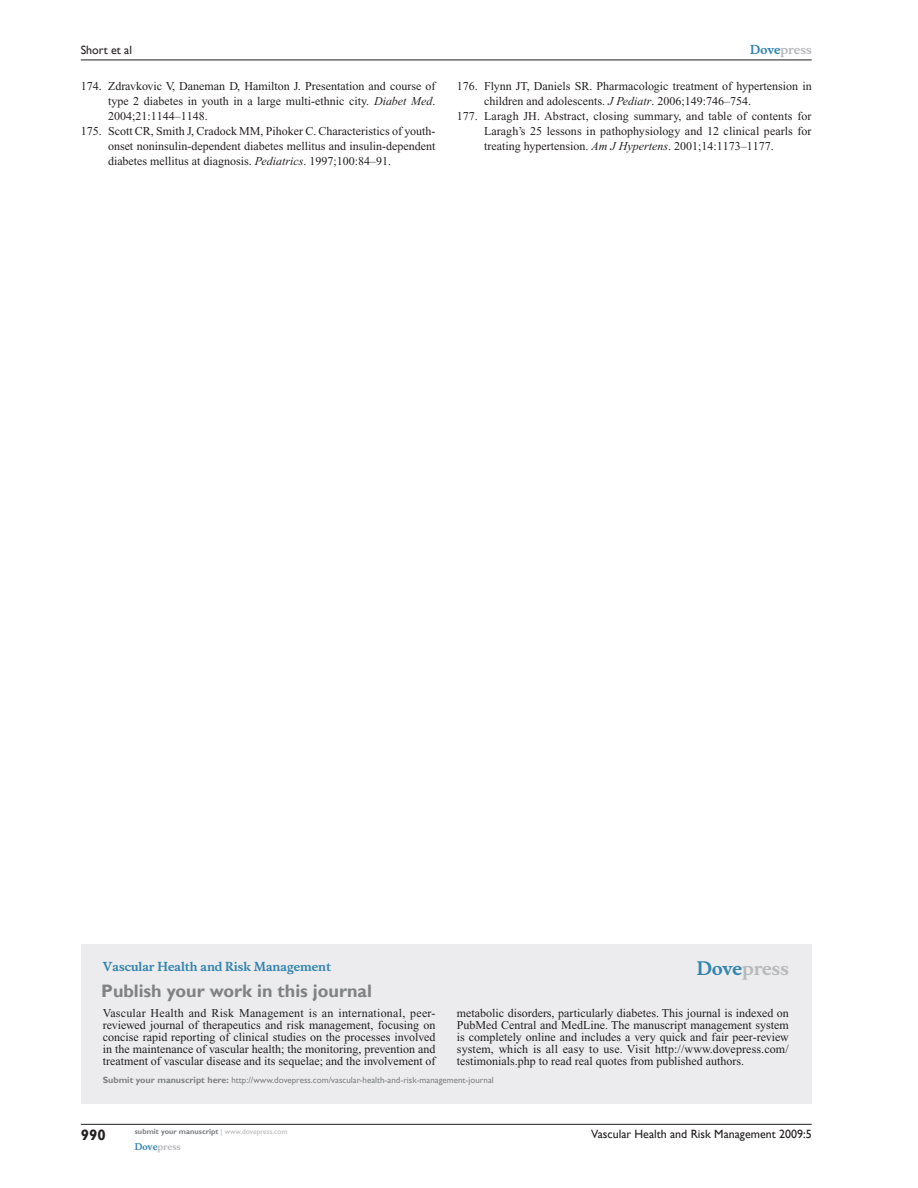
<style>
.page{position:relative;width:918px;height:1188px;background:#fff}
.page>*{position:absolute;margin:0;border:0;box-sizing:border-box;transform-origin:0 0}
.t1{font:700 18px "Gill Sans";color:#808285}
.t2{font:700 18px "Musee";color:#b8b9bc}
.t3{font:700 15px "Gill Sans";color:#231f20}
.t4{font:12px/12px "Times New Roman";color:#231f20;text-align:justify}
.t5{font:12px "Gill Sans";color:#231f20}
.t6{font:700 12px "Musee";color:#3485ae}
.t7{font:700 12px "Musee";color:#b8b9bc}
.t8{font:9px "Gill Sans";color:#808285}
.t9{font:700 9px "Musee";color:#b8b9bc}
.t10{font:700 7.5px "Gill Sans";color:#808285}
.s1{color:#3485ae}
.s2{font-style:italic}
.s3{font-weight:700}
.s4{font-weight:400;color:#b8b9bc}
</style>
<div class="page">
<div style="left:81px;top:944px;width:731px;height:159px;background:#ececee"></div>
<hr style="left:81px;top:1124px;width:731px;height:1px;background:#231f20">
<hr style="left:81px;top:60px;width:731px;height:1px;background:#231f20">
<p class="t5" style="left:81px;top:43px;width:53px">Short et al</p>
<p class="t7" style="left:750px;top:43px;width:63px"><span class="s1">Dove</span>press</p>
<p class="t4" style="left:81px;top:80px;width:356px">174. Zdravkovic V, Daneman D, Hamilton J. Presentation and course of</p>
<p class="t4" style="left:108px;top:95px;width:329px">type 2 diabetes in youth in a large multi-ethnic city. <span class="s2">Diabet Med</span>.</p>
<p class="t4" style="left:108px;top:110px;width:101px">2004;21:1144–1148.</p>
<p class="t4" style="left:81px;top:125px;width:356px">175. Scott CR, Smith J, Cradock MM, Pihoker C. Characteristics of youth-</p>
<p class="t4" style="left:108px;top:140px;width:329px">onset noninsulin-dependent diabetes mellitus and insulin-dependent</p>
<p class="t4" style="left:108px;top:155px;width:285px">diabetes mellitus at diagnosis. <span class="s2">Pediatrics</span>. 1997;100:84–91.</p>
<p class="t4" style="left:457px;top:80px;width:356px">176. Flynn JT, Daniels SR. Pharmacologic treatment of hypertension in</p>
<p class="t4" style="left:484px;top:95px;width:269px">children and adolescents. <span class="s2">J Pediatr</span>. 2006;149:746–754.</p>
<p class="t4" style="left:457px;top:110px;width:356px">177. Laragh JH. Abstract, closing summary, and table of contents for</p>
<p class="t4" style="left:484px;top:125px;width:329px">Laragh’s 25 lessons in pathophysiology and 12 clinical pearls for</p>
<p class="t4" style="left:484px;top:140px;width:291px">treating hypertension. <span class="s2">Am J Hypertens</span>. 2001;14:1173–1177.</p>
<p class="t6" style="left:103px;top:959px;width:230px">Vascular Health and Risk Management</p>
<h1 class="t1" style="left:101px;top:980px;width:272px">Publish your work in this journal</h1>
<h1 class="t2" style="left:697px;top:958px;width:94px"><span class="s1">Dove</span>press</h1>
<p class="t4" style="left:103px;top:1007px;width:334px">Vascular Health and Risk Management is an international, peer&shy;reviewed journal of therapeutics and risk management, focusing on concise rapid reporting of clinical studies on the processes involved in the maintenance of vascular health; the monitoring, prevention and treatment of vascular disease and its sequelae; and the involvement of</p>
<p class="t4" style="left:457px;top:1007px;width:333px">metabolic disorders, particularly diabetes. This journal is indexed on PubMed Central and MedLine. The manuscript management system is completely online and includes a very quick and fair peer-review system, which is all easy to use. Visit http://www.dovepress.com/ testimonials.php to read real quotes from published authors.</p>
<p class="t8" style="left:103px;top:1075px;width:393px"><span class="s3">Submit your manuscript here:</span> http://www.dovepress.com/vascular-health-and-risk-management-journal</p>
<p class="t3" style="left:81px;top:1126px;width:26px">990</p>
<p class="t10" style="left:135px;top:1127px;width:154px">submit your manuscript <span class="s4">| www.dovepress.com</span></p>
<p class="t9" style="left:135px;top:1141px;width:48px"><span class="s1">Dove</span>press</p>
<p class="t5" style="left:591px;top:1127px;width:222px">Vascular Health and Risk Management 2009:5</p>
</div>
